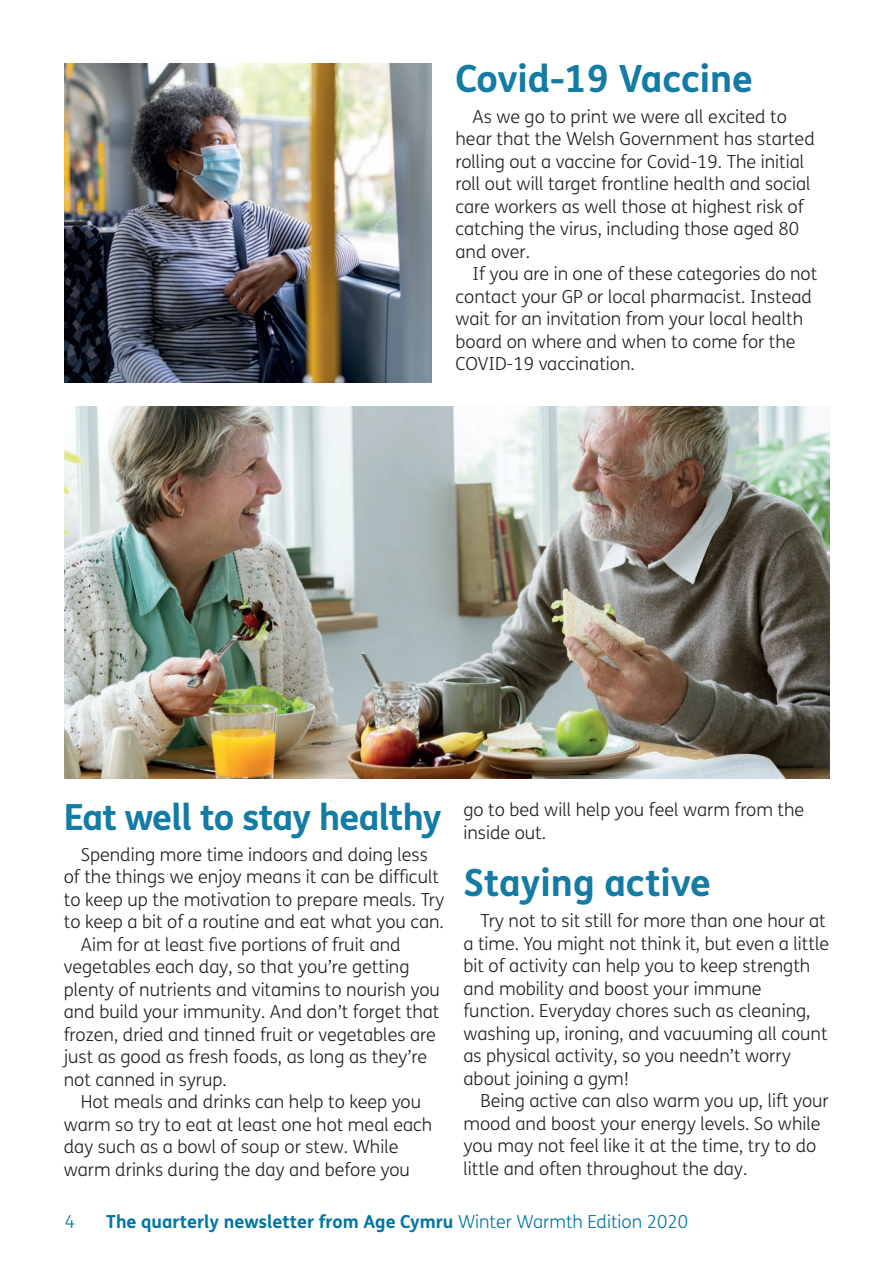
<style>
.page{position:relative;width:893px;height:1263px;background:#fff}
.page>*{position:absolute;margin:0;border:0;box-sizing:border-box;transform-origin:0 0}
.t1{font:700 37.5px "FS Me";color:#137ba4}
.t2{font:700 36px "FS Me";letter-spacing:-.02em;color:#137ba4}
.t3{font:300 18px/22.5px "FS Me";color:#231f20}
.t4{font:700 18px "FS Me";color:#0076a3}
.t5{font:300 18px "FS Me";color:#0076a3}
.s1{font-weight:300}
</style>
<div class="page">
<img style="left:65px;top:64px;width:366px;height:319px">
<img style="left:65px;top:406px;width:764px;height:372px">
<h1 class="t1" style="left:455px;top:50px;width:299px">Covid-19 Vaccine</h1>
<p class="t3" style="left:455px;top:105px;width:361px;text-indent:17px">As we go to print we were all excited to hear that the Welsh Government has started rolling out a vaccine for Covid-19. The initial roll out will target frontline health and social care workers as well those at highest risk of catching the virus, including those aged 80 and over.</p>
<p class="t3" style="left:455px;top:262px;width:363px;text-indent:17px">If you are in one of these categories do not contact your GP or local pharmacist. Instead wait for an invitation from your local health board on where and when to come for the COVID-19 vaccination.</p>
<h2 class="t2" style="left:64px;top:789px;width:379px">Eat well to stay healthy</h2>
<p class="t3" style="left:81px;top:843px;width:349px">Spending more time indoors and doing less</p>
<p class="t3" style="left:64px;top:865px;width:377px">of the things we enjoy means it can be difficult</p>
<p class="t3" style="left:64px;top:888px;width:382px">to keep up the motivation to prepare meals. Try</p>
<p class="t3" style="left:64px;top:910px;width:382px">to keep a bit of a routine and eat what you can.</p>
<p class="t3" style="left:81px;top:933px;width:321px">Aim for at least five portions of fruit and</p>
<p class="t3" style="left:64px;top:955px;width:347px">vegetables each day, so that you’re getting</p>
<p class="t3" style="left:64px;top:978px;width:378px">plenty of nutrients and vitamins to nourish you</p>
<p class="t3" style="left:64px;top:1000px;width:377px">and build your immunity. And don’t forget that</p>
<p class="t3" style="left:64px;top:1023px;width:373px">frozen, dried and tinned fruit or vegetables are</p>
<p class="t3" style="left:64px;top:1045px;width:365px">just as good as fresh foods, as long as they’re</p>
<p class="t3" style="left:64px;top:1068px;width:165px">not canned in syrup.</p>
<p class="t3" style="left:81px;top:1090px;width:342px">Hot meals and drinks can help to keep you</p>
<p class="t3" style="left:64px;top:1113px;width:370px">warm so try to eat at least one hot meal each</p>
<p class="t3" style="left:64px;top:1135px;width:336px">day such as a bowl of soup or stew. While</p>
<p class="t3" style="left:64px;top:1158px;width:348px">warm drinks during the day and before you</p>
<p class="t3" style="left:463px;top:798px;width:342px">go to bed will help you feel warm from the inside out.</p>
<h1 class="t1" style="left:463px;top:854px;width:249px">Staying active</h1>
<p class="t3" style="left:463px;top:909px;width:367px;text-indent:17px">Try not to sit still for more than one hour at a time. You might not think it, but even a little bit of activity can help you to keep strength and mobility and boost your immune function. Everyday chores such as cleaning, washing up, ironing, and vacuuming all count as physical activity, so you needn’t worry about joining a gym!</p>
<p class="t3" style="left:463px;top:1089px;width:367px;text-indent:17px">Being active can also warm you up, lift your mood and boost your energy levels. So while you may not feel like it at the time, try to do little and often throughout the day.</p>
<p class="t5" style="left:65px;top:1209px;width:12px">4</p>
<p class="t4" style="left:106px;top:1208px;width:583px">The quarterly newsletter from Age Cymru <span class="s1">Winter Warmth Edition 2020</span></p>
</div>
